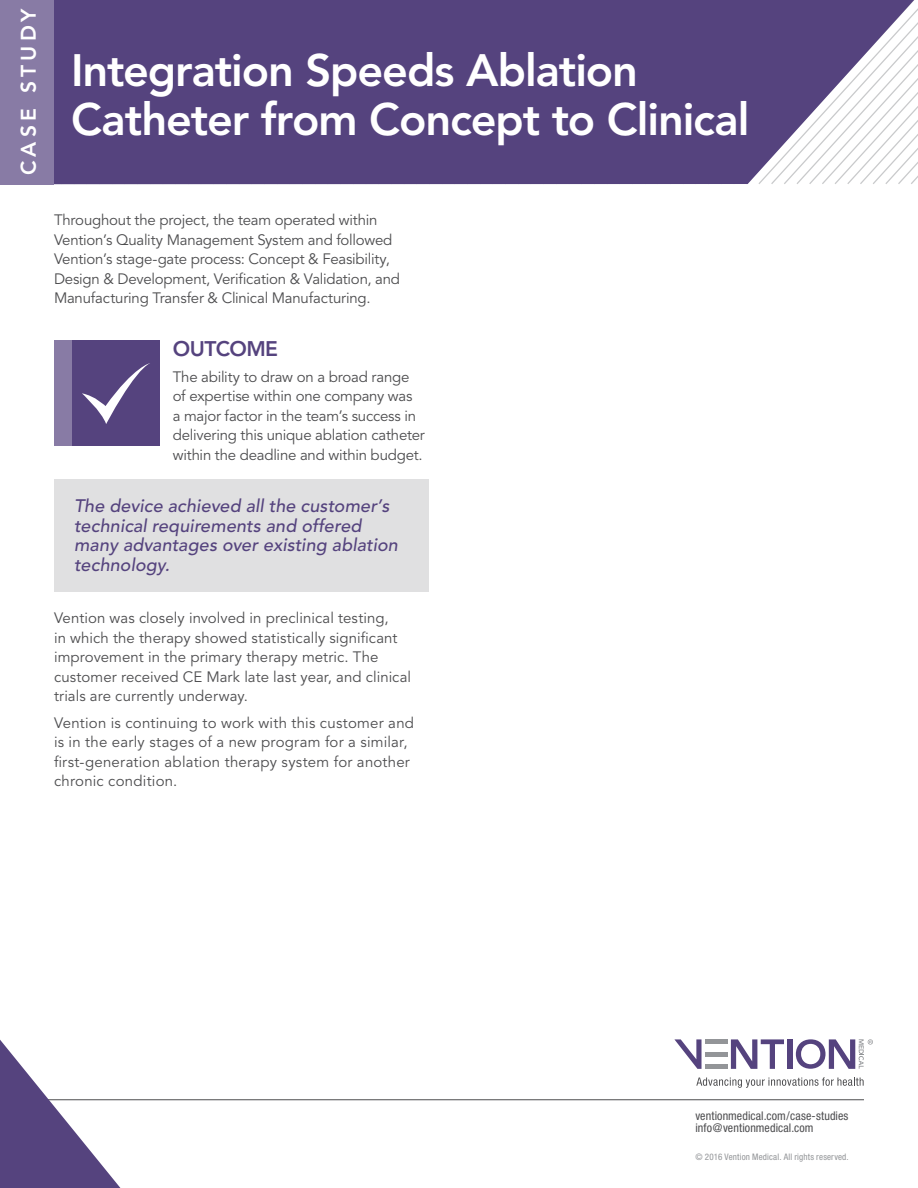
<style>
.page{position:relative;width:918px;height:1188px;background:#fff}
.page>*{position:absolute;margin:0;border:0;box-sizing:border-box;transform-origin:0 0}
.t1{font:800 45px/49.5px "Avenir";letter-spacing:-.025em;color:#fff}
.t2{font:800 21px "Avenir";letter-spacing:.2em;color:#fff}
.t3{font:800 21px "Avenir";letter-spacing:-.025em;color:#55437e}
.t4{font:italic 500 18px/19.5px "Avenir";letter-spacing:.005em;color:#55437e}
.t5{font:15px/19.5px "Avenir";letter-spacing:-.005em;color:#4d4d4f}
.t6{font:15px/19.5px "Avenir";letter-spacing:.015em;color:#4d4d4f}
.t7{font:condensed 12px/12px "Helvetica Neue";letter-spacing:.01em;color:#4d4d4f}
.t8{font:condensed 9px "Helvetica Neue";letter-spacing:.02em;color:#939598}
</style>
<div class="page">
<svg style="left:674px;top:1039px;width:28px;height:30px"></svg>
<svg style="left:731px;top:1039px;width:53px;height:30px"></svg>
<div style="left:787px;top:1039px;width:6px;height:30px;background:#55437e"></div>
<div style="left:705px;top:1039px;width:23px;height:5px;background:#939598"></div>
<div style="left:705px;top:1052px;width:23px;height:5px;background:#939598"></div>
<div style="left:705px;top:1064px;width:23px;height:5px;background:#939598"></div>
<svg style="left:696px;top:1077px;width:168px;height:11px"></svg>
<svg style="left:796px;top:1039px;width:77px;height:30px"></svg>
<hr style="left:35px;top:1100px;width:829px;height:1px;background:#4d4d4f">
<svg style="left:0;top:1040px;width:120px;height:148px"></svg>
<svg style="left:54px;top:0;width:860px;height:184px;background:#645489"></svg>
<div style="left:0;top:0;width:54px;height:184px;background:#887ba5"></div>
<div style="left:54px;top:340px;width:105px;height:106px;background:#55437e"></div>
<div style="left:54px;top:340px;width:18px;height:106px;background:#887ba5"></div>
<svg style="left:82px;top:363px;width:68px;height:61px"></svg>
<div style="left:54px;top:480px;width:375px;height:112px;background:#e0e0e1"></div>
<h2 class="t2" style="left:16px;top:175px;width:168px;rotate:-90deg">CASE STUDY</h2>
<h1 class="t1" style="left:71px;top:45px;width:680px">Integration Speeds Ablation<br>Catheter from Concept to Clinical</h1>
<p class="t5" style="left:54px;top:211px;width:348px">Throughout the project, the team operated within Vention’s Quality Management System and followed Vention’s stage-gate process: Concept &amp; Feasibility, Design &amp; Development, Verification &amp; Validation, and Manufacturing Transfer &amp; Clinical Manufacturing.</p>
<h2 class="t3" style="left:173px;top:336px;width:107px">OUTCOME</h2>
<p class="t5" style="left:173px;top:367px;width:254px">The ability to draw on a broad range of expertise within one company was<br>a major factor in the team’s success in delivering this unique ablation catheter within the deadline and within budget.</p>
<p class="t4" style="left:74px;top:497px;width:325px">The device achieved all the customer’s technical requirements and offered many advantages over existing ablation technology.</p>
<p class="t5" style="left:54px;top:609px;width:359px">Vention was closely involved in preclinical testing,<br>in which the therapy showed statistically significant improvement in the primary therapy metric. The customer received CE Mark late last year, and clinical trials are currently underway.</p>
<p class="t6" style="left:54px;top:713px;width:362px">Vention is continuing to work with this customer and is in the early stages of a new program for a similar, first-generation ablation therapy system for another chronic condition.</p>
<p class="t7" style="left:695px;top:1110px;width:155px">ventionmedical.com/case-studies info@ventionmedical.com</p>
<p class="t8" style="left:695px;top:1152px;width:155px">© 2016 Vention Medical. All rights reserved.</p>
</div>
